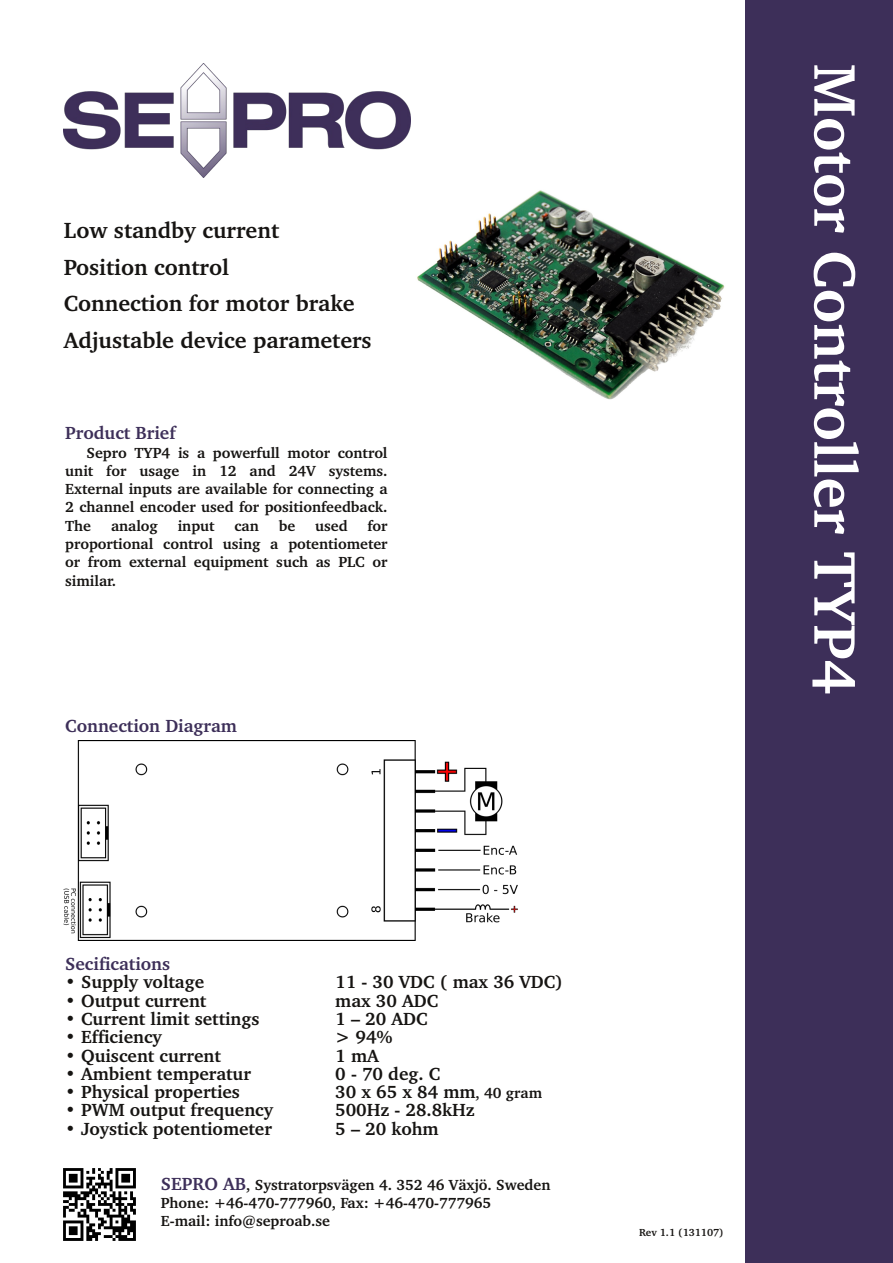
<style>
.page{position:relative;width:893px;height:1263px;background:#fff}
.page>*{position:absolute;margin:0;border:0;box-sizing:border-box;transform-origin:0 0}
.t1{font:700 60px "Charter BT";color:#fff}
.t2{font:700 22.5px/36.6px "Charter BT";color:#161412}
.t3{font:700 18px "Charter BT";color:#161412}
.t4{font:700 18px "Charter BT";color:#3d2f59}
.t5{font:700 15px/18.3px "Charter BT";color:#161412;text-align:justify}
.t6{font:700 10.5px "Charter BT";color:#161412}
.s1{font-size:15px}
.s2{font-size:18px;color:#3d2f59}
</style>
<div class="page">
<div style="left:745px;top:0;width:148px;height:1263px;background:#3d2f59"></div>
<img style="left:417px;top:190px;width:308px;height:210px">
<img style="left:64px;top:741px;width:453px;height:200px">
<img style="left:64px;top:64px;width:347px;height:114px">
<img style="left:64px;top:1168px;width:72px;height:72px">
<h2 class="t2" style="left:64px;top:214px;width:309px">Low standby current<br>Position control<br>Connection for motor brake<br>Adjustable device parameters</h2>
<p class="t4" style="left:65px;top:426px;width:112px">Product Brief</p>
<p class="t5" style="left:65px;top:444px;width:324px;text-indent:21px">Sepro TYP4 is a powerfull motor control unit for usage in 12 and 24V systems.<br>External inputs are available for connecting a 2 channel encoder used for positionfeedback.<br>The</p>
<p class="t5" style="left:65px;top:518px;width:324px;text-indent:302px">for proportional control using a potentiometer or from external equipment such as PLC or similar.</p>
<p class="t5" style="left:111px;top:518px;width:48px">analog</p>
<p class="t5" style="left:178px;top:518px;width:38px">input</p>
<p class="t5" style="left:234px;top:518px;width:26px">can</p>
<p class="t5" style="left:279px;top:518px;width:18px">be</p>
<p class="t5" style="left:315px;top:518px;width:34px">used</p>
<p class="t4" style="left:65px;top:719px;width:173px">Connection Diagram</p>
<p class="t4" style="left:65px;top:957px;width:106px">Secifications</p>
<p class="t3" style="left:65px;top:975px;width:140px">• Supply voltage</p>
<p class="t3" style="left:335px;top:975px;width:229px">11 - 30 VDC ( max 36 VDC)</p>
<p class="t3" style="left:65px;top:993px;width:143px">• Output current</p>
<p class="t3" style="left:335px;top:993px;width:104px">max 30 ADC</p>
<p class="t3" style="left:65px;top:1011px;width:196px">• Current limit settings</p>
<p class="t3" style="left:335px;top:1011px;width:94px">1 – 20 ADC</p>
<p class="t3" style="left:65px;top:1030px;width:98px">• Efficiency</p>
<p class="t3" style="left:335px;top:1030px;width:59px">&gt; 94%</p>
<p class="t3" style="left:65px;top:1048px;width:157px">• Quiscent current</p>
<p class="t3" style="left:335px;top:1048px;width:45px">1 mA</p>
<p class="t3" style="left:65px;top:1066px;width:187px">• Ambient temperatur</p>
<p class="t3" style="left:335px;top:1066px;width:106px">0 - 70 deg. C</p>
<p class="t3" style="left:65px;top:1085px;width:176px">• Physical properties</p>
<p class="t3" style="left:335px;top:1085px;width:208px">30 x 65 x 84 mm<span class="s1">, 40 gram</span></p>
<p class="t3" style="left:65px;top:1103px;width:209px">• PWM output frequency</p>
<p class="t3" style="left:335px;top:1103px;width:141px">500Hz - 28.8kHz</p>
<p class="t3" style="left:65px;top:1121px;width:208px">• Joystick potentiometer</p>
<p class="t3" style="left:335px;top:1121px;width:105px">5 – 20 kohm</p>
<p class="t5" style="left:161px;top:1177px;width:391px;text-align:left"><span class="s2">SEPRO AB</span>, Systratorpsvägen 4. 352 46 Växjö. Sweden<br>Phone: +46-470-777960, Fax: +46-470-777965<br>E-mail: info@seproab.se</p>
<p class="t6" style="left:639px;top:1228px;width:86px">Rev 1.1 (131107)</p>
<h1 class="t1" style="left:859px;top:64px;width:632px;rotate:90deg">Motor Controller TYP4</h1>
</div>
